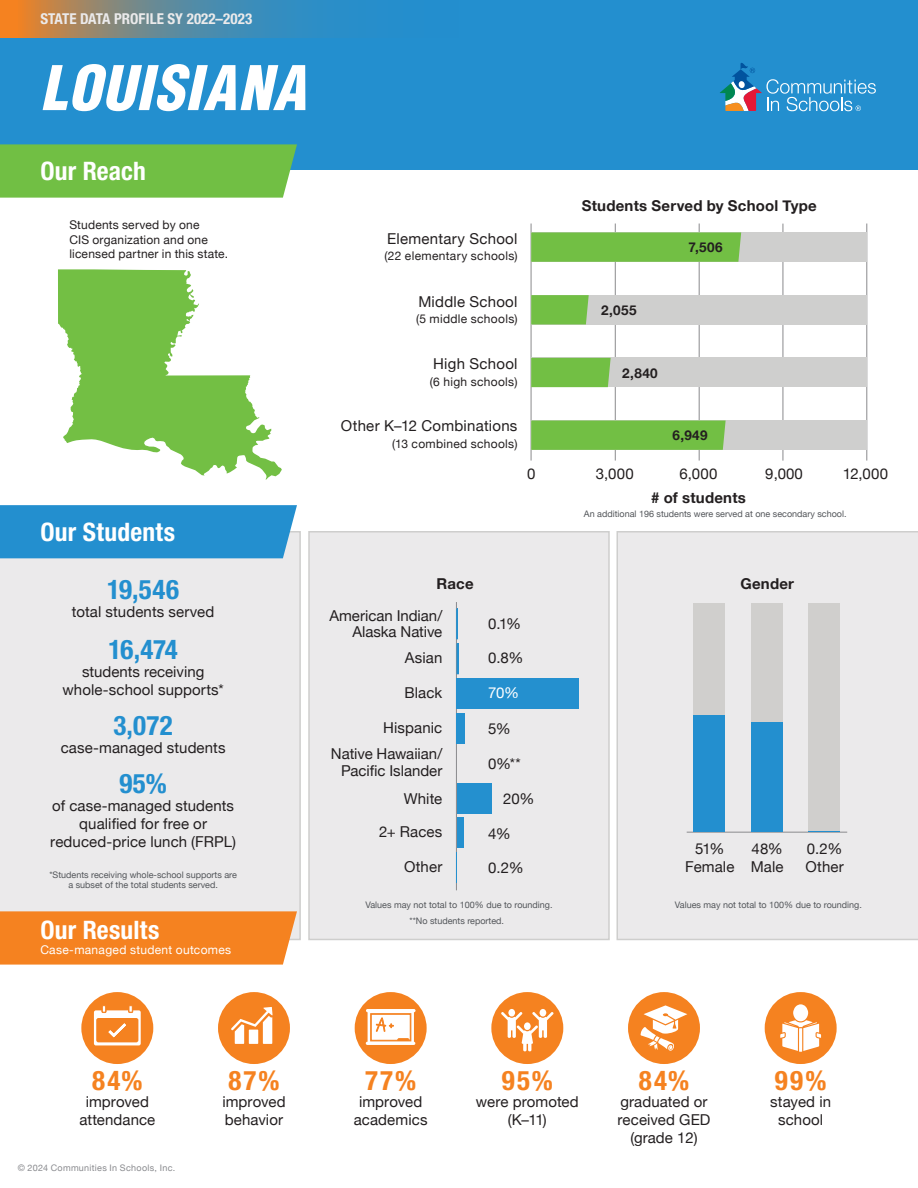
<style>
.page{position:relative;width:918px;height:1188px;background:#fff}
.page>*{position:absolute;margin:0;border:0;box-sizing:border-box;transform-origin:0 0}
.State_Name{font:italic 900 condensed 60px "Helvetica";letter-spacing:.015em;color:#fff}
.Blue_Numbers{font:700 condensed 27px "Helvetica Neue";letter-spacing:.015em;color:#238fcf}
.Orange_Numbers{font:700 condensed 27px "Helvetica Neue";letter-spacing:.085em;color:#f58220}
.t1{font:700 condensed 25.5px "Helvetica Neue";letter-spacing:.005em;color:#fff}
.Body{font:15px/18px "Helvetica Neue";letter-spacing:.005em;color:#231f20;text-align:center}
.t2{font:700 15px "Helvetica Neue";letter-spacing:.015em;color:#231f20}
.t3{font:700 condensed 15px "Helvetica Neue";color:#ebeaeb}
.Race_Chart_R{font:15px "Helvetica Neue";color:#231f20}
.chart_small_numbers{font:15px "Helvetica Neue";letter-spacing:.02em;color:#231f20}
.Race_Chart_R-2{font:15px "Helvetica Neue";color:#fff}
.chart_large_numbers{font:700 13.5px "Helvetica Neue";letter-spacing:.03em;color:#231f20}
.Number_of_Schools{font:12px "Helvetica Neue";letter-spacing:.025em;color:#231f20}
.Our_students_copy{font:12px/14.5px "Helvetica Neue";letter-spacing:.015em;color:#231f20}
.t4{font:12px "Helvetica Neue";letter-spacing:.025em;color:#fff}
.Footnote_Centered{font:9px/10.5px "Helvetica Neue";color:#53565a;text-align:center}
.t5{font:9px "Helvetica Neue";letter-spacing:.035em;color:#898a8e}
</style>
<div class="page">
<div style="left:308px;top:531px;width:302px;height:409px;background:#ebeaeb;border:2px solid #cececd"></div>
<div style="left:0;top:0;width:918px;height:170px;background:#238fcf"></div>
<div style="left:0;top:531px;width:301px;height:409px;background:#ebeaeb"></div>
<div style="left:616px;top:531px;width:302px;height:409px;background:#ebeaeb"></div>
<svg style="left:0;top:0;width:312px;height:37px;background:#788986"></svg>
<div style="left:0;top:144px;width:297px;height:54px;background:#71bf44"></div>
<div style="left:0;top:505px;width:297px;height:53px;background:#238fcf"></div>
<div style="left:0;top:911px;width:297px;height:54px;background:#f58220"></div>
<svg style="left:720px;top:63px;width:156px;height:48px"></svg>
<div style="left:765px;top:992px;width:72px;height:72px;background:#f58220;border-radius:50%"></div>
<svg style="left:780px;top:1004px;width:41px;height:48px"></svg>
<div style="left:628px;top:992px;width:72px;height:72px;background:#f58220;border-radius:50%"></div>
<svg style="left:640px;top:1005px;width:47px;height:46px"></svg>
<div style="left:491px;top:992px;width:72px;height:72px;background:#f58220;border-radius:50%"></div>
<svg style="left:501px;top:1009px;width:53px;height:42px"></svg>
<div style="left:355px;top:992px;width:72px;height:72px;background:#f58220;border-radius:50%"></div>
<svg style="left:366px;top:1009px;width:50px;height:36px;background:#fce0c9"></svg>
<div style="left:218px;top:992px;width:72px;height:72px;background:#f58220;border-radius:50%"></div>
<svg style="left:231px;top:1007px;width:42px;height:37px"></svg>
<div style="left:81px;top:992px;width:72px;height:72px;background:#f58220;border-radius:50%"></div>
<svg style="left:94px;top:1005px;width:47px;height:40px"></svg>
<div style="left:694px;top:603px;width:31px;height:229px;background:#d0cfcd"></div>
<div style="left:751px;top:603px;width:31px;height:229px;background:#d0cfcd"></div>
<div style="left:808px;top:603px;width:32px;height:229px;background:#d0cfcd"></div>
<hr style="left:687px;top:832px;width:160px;height:1px;background:#8a8a8d">
<hr style="left:808px;top:831px;width:32px;height:1px;background:#238fcf">
<div style="left:751px;top:723px;width:31px;height:109px;background:#238fcf"></div>
<div style="left:694px;top:716px;width:31px;height:116px;background:#238fcf"></div>
<hr style="left:456px;top:602px;width:1px;height:288px;background:#8a8a8d">
<div style="left:457px;top:609px;width:1px;height:30px;border:1px solid #2490cf"></div>
<div style="left:457px;top:643px;width:2px;height:31px;border:1px solid #2490cf"></div>
<div style="left:457px;top:679px;width:122px;height:30px;background:#2490cf"></div>
<div style="left:457px;top:713px;width:8px;height:30px;background:#2490cf"></div>
<div style="left:457px;top:783px;width:35px;height:30px;background:#2490cf"></div>
<div style="left:457px;top:818px;width:7px;height:30px;background:#2490cf"></div>
<hr style="left:457px;top:853px;width:1px;height:30px;background:#2490cf">
<hr style="left:615px;top:224px;width:1px;height:237px;background:#8a8a8d">
<hr style="left:699px;top:224px;width:1px;height:237px;background:#8a8a8d">
<hr style="left:531px;top:224px;width:1px;height:237px;background:#8a8a8d">
<hr style="left:867px;top:224px;width:1px;height:237px;background:#8a8a8d">
<hr style="left:783px;top:224px;width:1px;height:237px;background:#8a8a8d">
<div style="left:531px;top:295px;width:336px;height:29px;background:#cfcfce"></div>
<div style="left:531px;top:358px;width:335px;height:29px;background:#cfcfce"></div>
<div style="left:531px;top:421px;width:335px;height:29px;background:#cfcfce"></div>
<div style="left:531px;top:232px;width:336px;height:30px;background:#cfcfce"></div>
<svg style="left:531px;top:232px;width:210px;height:30px;background:#74bf47"></svg>
<svg style="left:531px;top:295px;width:58px;height:29px;background:#75bf49"></svg>
<div style="left:531px;top:358px;width:80px;height:29px;background:#72bf44"></div>
<div style="left:531px;top:421px;width:195px;height:29px;background:#72bf44"></div>
<svg style="left:58px;top:269px;width:224px;height:211px;fill:#73bf44"></svg>
<p class="t3" style="left:40px;top:10px;width:213px">STATE DATA PROFILE SY 2022–2023</p>
<p class="State_Name" style="left:40px;top:50px;width:267px">LOUISIANA</p>
<h3 class="t1" style="left:40px;top:156px;width:107px">Our Reach</h3>
<p class="Our_students_copy" style="left:69px;top:218px;width:160px">Students served by one<br>CIS organization and one licensed partner in this state.</p>
<h3 class="t1" style="left:40px;top:517px;width:136px">Our Students</h3>
<p class="Blue_Numbers" style="left:107px;top:573px;width:73px">19,546</p>
<p class="Body" style="left:72px;top:604px;width:144px">total students served</p>
<p class="Blue_Numbers" style="left:109px;top:633px;width:71px">16,474</p>
<p class="Body" style="left:63px;top:664px;width:163px">students receiving whole-school supports*</p>
<p class="Blue_Numbers" style="left:113px;top:709px;width:61px">3,072</p>
<p class="Body" style="left:61px;top:739px;width:166px">case-managed students</p>
<p class="Blue_Numbers" style="left:119px;top:767px;width:49px">95%</p>
<p class="Body" style="left:50px;top:798px;width:187px">of case-managed students qualified for free or reduced-price lunch (FRPL)</p>
<p class="Footnote_Centered" style="left:49px;top:870px;width:189px">*Students receiving whole-school supports are a subset of the total students served.</p>
<h3 class="t1" style="left:40px;top:915px;width:120px">Our Results</h3>
<p class="t4" style="left:40px;top:942px;width:192px">Case-managed student outcomes</p>
<p class="Body" style="left:387px;top:231px;width:132px">Elementary School</p>
<p class="Number_of_Schools" style="left:385px;top:248px;width:135px">(22 elementary schools)</p>
<p class="Body" style="left:418px;top:293px;width:101px">Middle School</p>
<p class="Number_of_Schools" style="left:416px;top:310px;width:103px">(5 middle schools)</p>
<p class="Body" style="left:433px;top:356px;width:86px">High School</p>
<p class="Number_of_Schools" style="left:430px;top:373px;width:89px">(6 high schools)</p>
<p class="Body" style="left:341px;top:418px;width:178px">Other K–12 Combinations</p>
<p class="Number_of_Schools" style="left:392px;top:435px;width:127px">(13 combined schools)</p>
<p class="Body" style="left:527px;top:466px;width:10px">0</p>
<p class="t2" style="left:582px;top:194px;width:237px">Students Served by School Type</p>
<p class="chart_large_numbers" style="left:689px;top:237px;width:36px">7,506</p>
<p class="chart_large_numbers" style="left:601px;top:300px;width:37px">2,055</p>
<p class="chart_large_numbers" style="left:622px;top:362px;width:37px">2,840</p>
<p class="chart_large_numbers" style="left:673px;top:425px;width:37px">6,949</p>
<p class="chart_small_numbers" style="left:596px;top:463px;width:40px">3,000</p>
<p class="chart_small_numbers" style="left:679px;top:463px;width:40px">6,000</p>
<p class="Body" style="left:765px;top:466px;width:39px">9,000</p>
<p class="chart_small_numbers" style="left:843px;top:463px;width:47px">12,000</p>
<p class="t2" style="left:651px;top:486px;width:96px"># of students</p>
<p class="Footnote_Centered" style="left:584px;top:509px;width:264px">An additional 196 students were served at one secondary school.</p>
<p class="t2" style="left:437px;top:572px;width:39px">Race</p>
<p class="t2" style="left:740px;top:572px;width:55px">Gender</p>
<p class="Body" style="left:329px;top:608px;width:114px;line-height:16.5px;text-align:right">American Indian/<br>Alaska Native</p>
<p class="Body" style="left:405px;top:650px;width:39px">Asian</p>
<p class="Body" style="left:405px;top:685px;width:39px">Black</p>
<p class="Body" style="left:383px;top:719px;width:61px">Hispanic</p>
<p class="Body" style="left:331px;top:746px;width:113px;line-height:16.5px;text-align:right">Native Hawaiian/<br>Pacific Islander</p>
<p class="Body" style="left:379px;top:783px;width:65px;line-height:33px;text-align:right">White<br>2+ Races</p>
<p class="Body" style="left:404px;top:859px;width:40px">Other</p>
<p class="Race_Chart_R" style="left:488px;top:613px;width:35px">0.1%</p>
<p class="Race_Chart_R" style="left:488px;top:647px;width:37px">0.8%</p>
<p class="Race_Chart_R-2" style="left:488px;top:682px;width:33px">70%</p>
<p class="Race_Chart_R" style="left:488px;top:717px;width:24px">5%</p>
<p class="Race_Chart_R" style="left:488px;top:753px;width:34px">0%**</p>
<p class="Race_Chart_R" style="left:503px;top:787px;width:33px">20%</p>
<p class="Race_Chart_R" style="left:488px;top:822px;width:24px">4%</p>
<p class="Body" style="left:695px;top:841px;width:31px">51%</p>
<p class="Race_Chart_R" style="left:488px;top:857px;width:37px">0.2%</p>
<p class="Body" style="left:685px;top:859px;width:51px">Female</p>
<p class="Body" style="left:751px;top:841px;width:34px;text-align:left">48%<br>Male</p>
<p class="Body" style="left:806px;top:841px;width:40px;text-align:left">0.2%<br>Other</p>
<p class="Footnote_Centered" style="left:365px;top:900px;width:189px">Values may not total to 100% due to rounding.</p>
<p class="Footnote_Centered" style="left:410px;top:916px;width:96px">**No students reported.</p>
<p class="Footnote_Centered" style="left:675px;top:900px;width:189px">Values may not total to 100% due to rounding.</p>
<p class="Orange_Numbers" style="left:92px;top:1064px;width:52px">84%</p>
<p class="Orange_Numbers" style="left:228px;top:1064px;width:53px">87%</p>
<p class="Orange_Numbers" style="left:365px;top:1064px;width:53px">77%</p>
<p class="Orange_Numbers" style="left:502px;top:1064px;width:52px">95%</p>
<p class="Orange_Numbers" style="left:639px;top:1064px;width:52px">84%</p>
<p class="Orange_Numbers" style="left:775px;top:1064px;width:53px">99%</p>
<p class="Body" style="left:79px;top:1094px;width:77px">improved attendance</p>
<p class="Body" style="left:222px;top:1094px;width:65px;text-align:left">improved behavior</p>
<p class="Body" style="left:354px;top:1094px;width:75px">improved academics</p>
<p class="Body" style="left:770px;top:1094px;width:62px">stayed in school</p>
<p class="Body" style="left:476px;top:1094px;width:104px">were promoted (K–11)</p>
<p class="Body" style="left:618px;top:1094px;width:94px">graduated or received GED (grade 12)</p>
<p class="t5" style="left:18px;top:1162px;width:159px">© 2024 Communities In Schools, Inc.</p>
</div>
